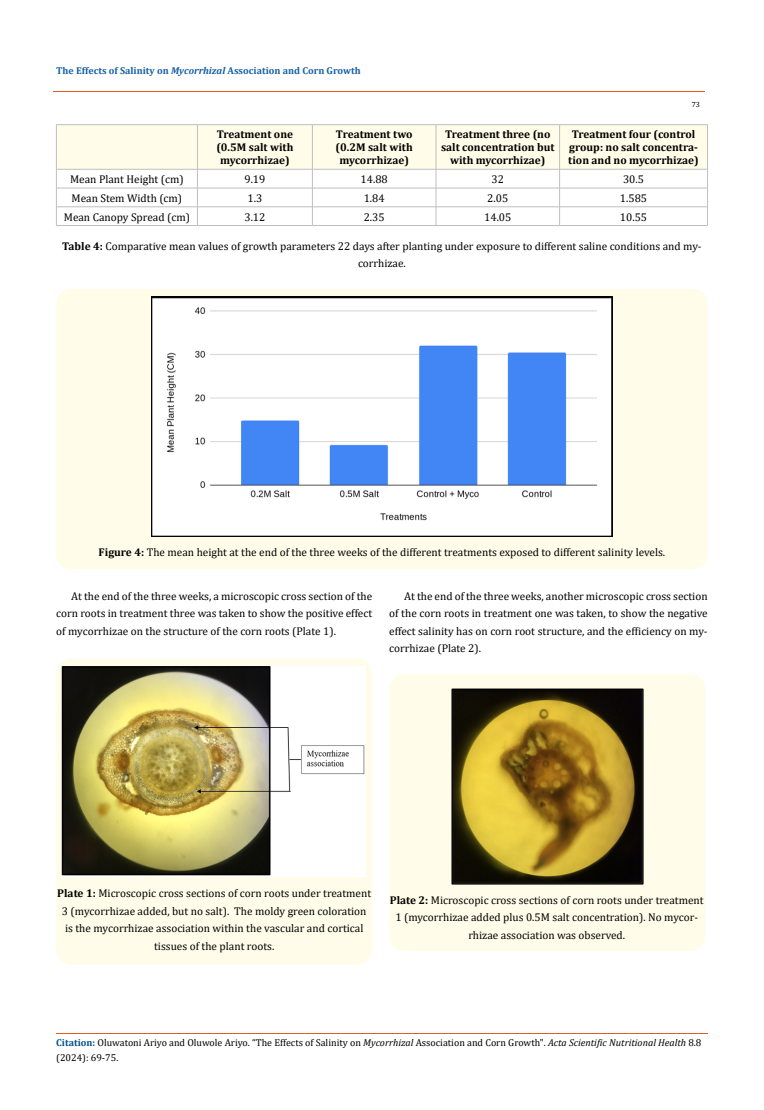
<style>
.page{position:relative;width:764px;height:1110px;background:#fff}
.page>*{position:absolute;margin:0;border:0;box-sizing:border-box;transform-origin:0 0}
.t1{font:11.25px/17.5px "Cambria";color:#000;text-align:center}
.t2{font:700 11.25px/13px "Cambria";color:#000;text-align:center}
.t3{font:10px/15px "Cambria";color:#000}
.t4{font:700 10px "Cambria";color:#1560a6}
.t5{font:7.5px "Cambria";color:#000}
.s1{font-style:italic}
.s2{font-weight:700}
.s3{font-weight:700;color:#035089}
</style>
<div class="page">
<hr style="left:54px;top:92px;width:651px;height:1px;background:#e05d1a">
<hr style="left:56px;top:124px;width:141px;height:1px;background:#bfbfbf">
<hr style="left:197px;top:124px;width:115px;height:1px;background:#bfbfbf">
<hr style="left:312px;top:124px;width:124px;height:1px;background:#bfbfbf">
<hr style="left:436px;top:124px;width:123px;height:1px;background:#bfbfbf">
<hr style="left:559px;top:124px;width:148px;height:1px;background:#bfbfbf">
<svg style="left:56px;top:125px;width:652px;height:100px"></svg>
<hr style="left:56px;top:225px;width:141px;height:1px;background:#bfbfbf">
<hr style="left:197px;top:225px;width:115px;height:1px;background:#bfbfbf">
<hr style="left:312px;top:225px;width:124px;height:1px;background:#bfbfbf">
<hr style="left:436px;top:225px;width:123px;height:1px;background:#bfbfbf">
<hr style="left:559px;top:225px;width:148px;height:1px;background:#bfbfbf">
<div style="left:56px;top:289px;width:651px;height:280px;background:#fffde9;border-radius:15px"></div>
<img style="left:152px;top:297px;width:460px;height:239px">
<div style="left:56px;top:658px;width:316px;height:306px;background:#fffde9;border-radius:15px"></div>
<img style="left:61px;top:667px;width:305px;height:210px">
<div style="left:389px;top:674px;width:316px;height:277px;background:#fffde9;border-radius:15px"></div>
<img style="left:451px;top:689px;width:192px;height:195px">
<hr style="left:56px;top:1033px;width:651px;height:1px;background:#e05d1a">
<p class="t4" style="left:56px;top:63px;width:306px">The Effects of Salinity on <span class="s1">Mycorrhizal</span> Association and Corn Growth</p>
<p class="t5" style="left:692px;top:100px;width:10px">73</p>
<p class="t2" style="left:216px;top:128px;width:79px">Treatment one (0.5M salt with mycorrhizae)</p>
<p class="t2" style="left:336px;top:128px;width:79px">Treatment two (0.2M salt with mycorrhizae)</p>
<p class="t2" style="left:441px;top:128px;width:115px">Treatment three (no salt concentration but with mycorrhizae)</p>
<p class="t2" style="left:568px;top:128px;width:132px;text-align:left">Treatment four (control group: no salt concentra&shy;tion and no mycorrhizae)</p>
<p class="t1" style="left:70px;top:170px;width:115px">Mean Plant Height (cm)</p>
<p class="t1" style="left:244px;top:170px;width:23px">9.19</p>
<p class="t1" style="left:360px;top:170px;width:29px">14.88</p>
<p class="t1" style="left:491px;top:170px;width:14px">32</p>
<p class="t1" style="left:623px;top:170px;width:23px">30.5</p>
<p class="t1" style="left:72px;top:189px;width:112px">Mean Stem Width (cm)</p>
<p class="t1" style="left:247px;top:189px;width:16px">1.3</p>
<p class="t1" style="left:364px;top:189px;width:23px">1.84</p>
<p class="t1" style="left:487px;top:189px;width:23px">2.05</p>
<p class="t1" style="left:620px;top:189px;width:29px">1.585</p>
<p class="t1" style="left:64px;top:208px;width:128px">Mean Canopy Spread (cm)</p>
<p class="t1" style="left:244px;top:208px;width:23px">3.12</p>
<p class="t1" style="left:364px;top:208px;width:23px">2.35</p>
<p class="t1" style="left:484px;top:208px;width:29px">14.05</p>
<p class="t1" style="left:620px;top:208px;width:29px">10.55</p>
<p class="t1" style="left:62px;top:238px;width:641px;line-height:16.9px"><span class="s2">Table 4:</span> Comparative mean values of growth parameters 22 days after planting under exposure to different saline conditions and my&shy;corrhizae.</p>
<p class="t1" style="left:99px;top:543px;width:568px"><span class="s2">Figure 4:</span> The mean height at the end of the three weeks of the different treatments exposed to different salinity levels.</p>
<p class="t1" style="left:56px;top:587px;width:317px;text-align:justify;text-indent:15px">At the end of the three weeks, a microscopic cross section of the corn roots in treatment three was taken to show the positive effect of mycorrhizae on the structure of the corn roots (Plate 1).</p>
<p class="t1" style="left:389px;top:587px;width:320px;text-align:justify;text-indent:15px">At the end of the three weeks, another microscopic cross section of the corn roots in treatment one was taken, to show the negative effect salinity has on corn root structure, and the efficiency on my&shy;corrhizae (Plate 2).</p>
<p class="t1" style="left:57px;top:884px;width:315px"><span class="s2">Plate 1:</span> Microscopic cross sections of corn roots under treatment 3 (mycorrhizae added, but no salt). The moldy green coloration is the mycorrhizae association within the vascular and cortical tissues of the plant roots.</p>
<p class="t1" style="left:390px;top:891px;width:315px"><span class="s2">Plate 2:</span> Microscopic cross sections of corn roots under treatment<br>1 (mycorrhizae added plus 0.5M salt concentration). No mycor&shy;rhizae association was observed.</p>
<p class="t3" style="left:56px;top:1035px;width:647px"><span class="s3">Citation:</span> Oluwatoni Ariyo and Oluwole Ariyo. “The Effects of Salinity on <span class="s1">Mycorrhizal</span> Association and Corn Growth". <span class="s1">Acta Scientific Nutritional Health</span> 8.8 (2024): 69-75.</p>
</div>
